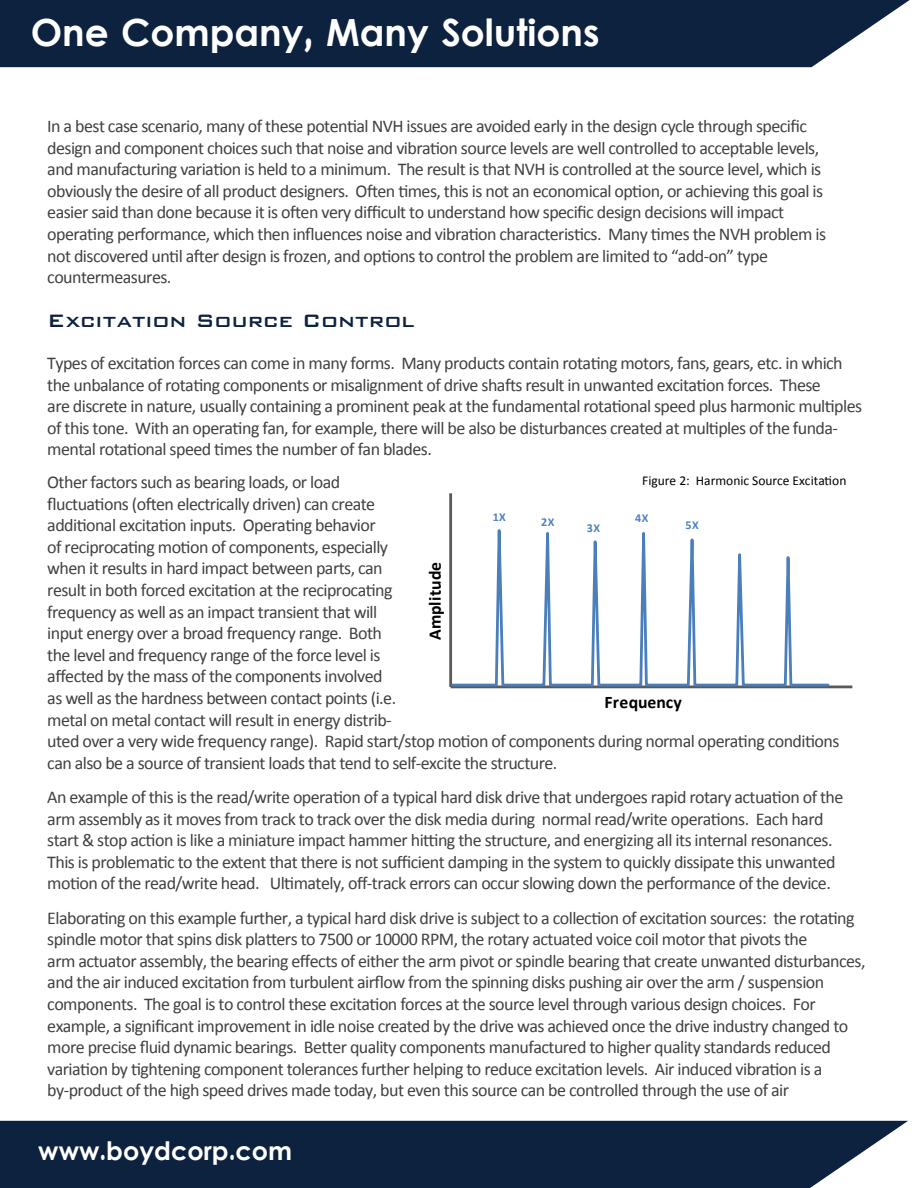
<style>
.page{position:relative;width:918px;height:1188px;background:#fff}
.page>*{position:absolute;margin:0;border:0;box-sizing:border-box;transform-origin:0 0}
.t1{font:700 37.5px "Levenim";color:#fff}
.t2{font:700 25.5px "Levenim";color:#fff}
.t3{font:500 24px "Bank Gothic BT";letter-spacing:-.01em;color:#0d223f}
.t4{font:18px/21.6px "Calibri";letter-spacing:-.03em;color:#414042}
.t5{font:700 17.7px "Calibri";letter-spacing:.005em;color:#010101}
.t6{font:13.5px "Calibri";color:#010101}
.t7{font:700 12.15px "Calibri";letter-spacing:.03em;color:#4f82be}
</style>
<div class="page">
<hr style="left:449px;top:493px;width:3px;height:194px;background:#5a5a5a">
<hr style="left:451px;top:686px;width:401px;height:2px;background:#5a5a5a">
<svg style="left:451px;top:493px;width:380px;height:194px"></svg>
<div style="left:0;top:0;width:910px;height:67px;background:#0d223f"></div>
<div style="left:0;top:1121px;width:908px;height:67px;background:#0d223f"></div>
<h1 class="t1" style="left:31px;top:10px;width:570px">One Company, Many Solutions</h1>
<p class="t4" style="left:47px;top:114px;width:780px">In a best case scenario, many of these potential NVH issues are avoided early in the design cycle through specific design and component choices such that noise and vibration source levels are well controlled to acceptable levels, and manufacturing variation is held to a minimum. The result is that NVH is controlled at the source level, which is obviously the desire of all product designers. Often times, this is not an economical option, or achieving this goal is easier said than done because it is often very difficult to understand how specific design decisions will impact operating performance, which then influences noise and vibration characteristics. Many times the NVH problem is not discovered until after design is frozen, and options to control the problem are limited to “add-on” type countermeasures.</p>
<h3 class="t3" style="left:47px;top:307px;width:369px">Excitation Source Control</h3>
<p class="t4" style="left:47px;top:351px;width:816px">Types of excitation forces can come in many forms. Many products contain rotating motors, fans, gears, etc. in which the unbalance of rotating components or misalignment of drive shafts result in unwanted excitation forces. These<br>are discrete in nature, usually containing a prominent peak at the fundamental rotational speed plus harmonic multiples of this tone. With an operating fan, for example, there will be also be disturbances created at multiples of the funda&shy;mental rotational speed times the number of fan blades.</p>
<p class="t4" style="left:47px;top:470px;width:794px">Other factors such as bearing loads, or load<br>fluctuations (often electrically driven) can create<br>additional excitation inputs. Operating behavior<br>of reciprocating motion of components, especially<br>when it results in hard impact between parts, can<br>result in both forced excitation at the reciprocating<br>frequency as well as an impact transient that will<br>input energy over a broad frequency range. Both<br>the level and frequency range of the force level is<br>affected by the mass of the components involved<br>as well as the hardness between contact points (i.e.<br>metal on metal contact will result in energy distrib-<br>uted over a very wide frequency range). Rapid start/stop motion of components during normal operating conditions can also be a source of transient loads that tend to self-excite the structure.</p>
<p class="t4" style="left:47px;top:785px;width:798px">An example of this is the read/write operation of a typical hard disk drive that undergoes rapid rotary actuation of the arm assembly as it moves from track to track over the disk media during normal read/write operations. Each hard start &amp; stop action is like a miniature impact hammer hitting the structure, and energizing all its internal resonances.<br>This is problematic to the extent that there is not sufficient damping in the system to quickly dissipate this unwanted motion of the read/write head. Ultimately, off-track errors can occur slowing down the performance of the device.</p>
<p class="t4" style="left:47px;top:906px;width:820px">Elaborating on this example further, a typical hard disk drive is subject to a collection of excitation sources: the rotating spindle motor that spins disk platters to 7500 or 10000 RPM, the rotary actuated voice coil motor that pivots the<br>arm actuator assembly, the bearing effects of either the arm pivot or spindle bearing that create unwanted disturbances, and the air induced excitation from turbulent airflow from the spinning disks pushing air over the arm / suspension components. The goal is to control these excitation forces at the source level through various design choices. For example, a significant improvement in idle noise created by the drive was achieved once the drive industry changed to more precise fluid dynamic bearings. Better quality components manufactured to higher quality standards reduced variation by tightening component tolerances further helping to reduce excitation levels. Air induced vibration is a by-product of the high speed drives made today, but even this source can be controlled through the use of air</p>
<p class="t6" style="left:642px;top:472px;width:206px">Figure 2: Harmonic Source Excitation</p>
<p class="t7" style="left:493px;top:509px;width:15px">1X</p>
<p class="t7" style="left:635px;top:510px;width:15px">4X</p>
<p class="t7" style="left:541px;top:515px;width:15px">2X</p>
<p class="t7" style="left:686px;top:517px;width:15px">5X</p>
<p class="t7" style="left:587px;top:520px;width:15px">3X</p>
<p class="t5" style="left:424px;top:640px;width:79px;rotate:-90deg">Amplitude</p>
<p class="t5" style="left:605px;top:691px;width:79px">Frequency</p>
<h2 class="t2" style="left:38px;top:1136px;width:255px">www.boydcorp.com</h2>
</div>
